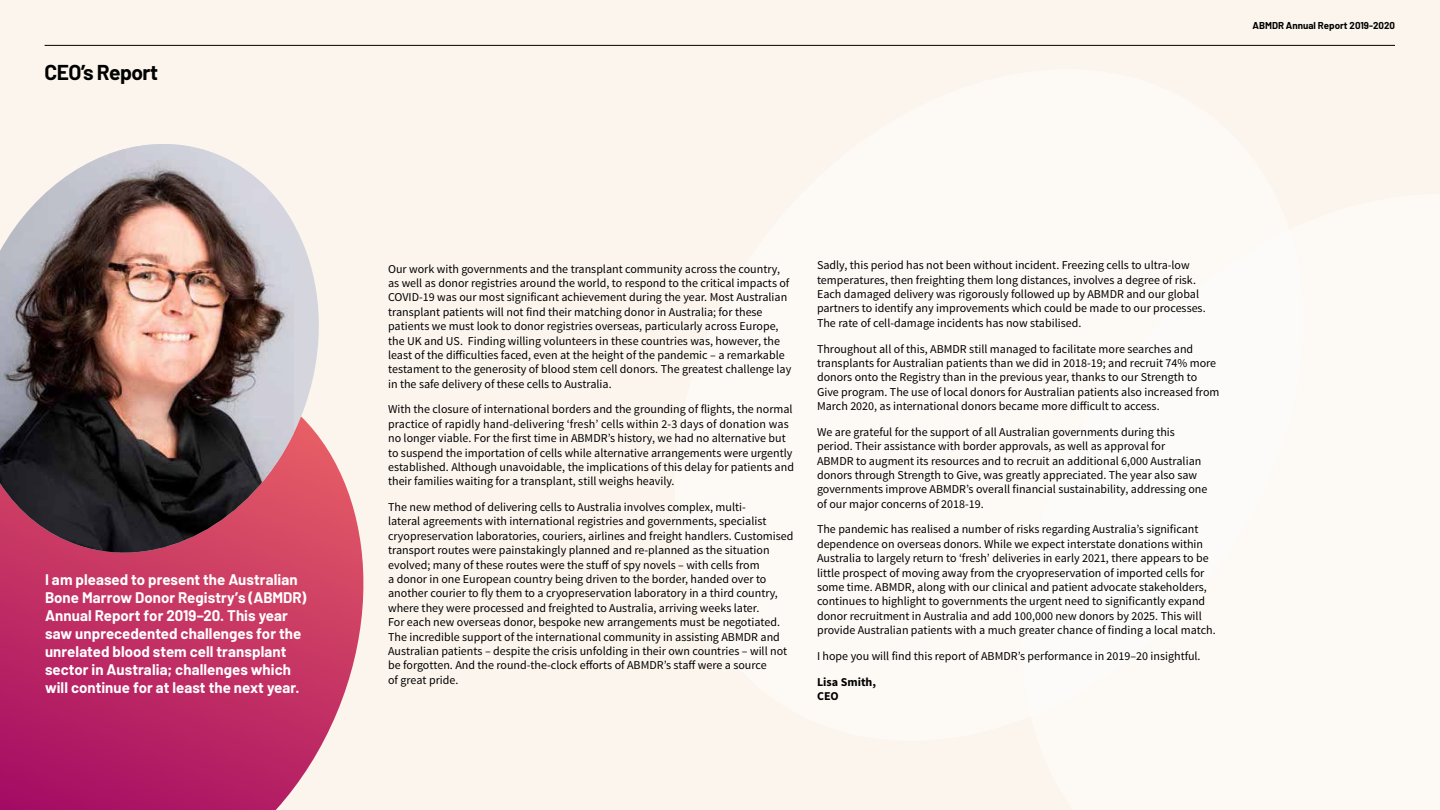
<style>
.page{position:relative;width:1440px;height:810px;background:#fcf5ed}
.page>*{position:absolute;margin:0;border:0;box-sizing:border-box;transform-origin:0 0}
.t1{font:700 21px "Barlow";letter-spacing:-.025em;color:#000}
.t2{font:700 15px/18px "Barlow";letter-spacing:.005em;color:#fff}
.t3{font:12px/14.4px "Source Sans Pro";color:#000}
.t4{font:700 12px/14.4px "Source Sans Pro";color:#000}
.t5{font:700 9.75px "Barlow";color:#000}
</style>
<div class="page">
<svg style="left:0;top:452px;width:364px;height:358px;background:#c33c6f"></svg>
<div style="left:1022px;top:230px;width:281px;height:486px;background:#fdfbf9"></div>
<hr style="left:45px;top:45px;width:1350px;height:1px;background:#000">
<svg style="left:294px;top:225px;width:35px;height:347px"></svg>
<img style="left:0;top:144px;width:294px;height:428px">
<h1 class="t1" style="left:45px;top:57px;width:115px">CEO’s Report</h1>
<p class="t2" style="left:45px;top:569px;width:263px">I am pleased to present the Australian Bone Marrow Donor Registry’s (ABMDR)<br>Annual Report for 2019–20. This year saw unprecedented challenges for the unrelated blood stem cell transplant sector in Australia; challenges which will continue for at least the next year.</p>
<p class="t5" style="left:1252px;top:18px;width:144px">ABMDR Annual Report 2019-2020</p>
<p class="t3" style="left:388px;top:262px;width:405px">Our work with governments and the transplant community across the country, as well as donor registries around the world, to respond to the critical impacts of COVID-19 was our most significant achievement during the year. Most Australian transplant patients will not find their matching donor in Australia; for these patients we must look to donor registries overseas, particularly across Europe, the UK and US. Finding willing volunteers in these countries was, however, the least of the difficulties faced, even at the height of the pandemic – a remarkable testament to the generosity of blood stem cell donors. The greatest challenge lay in the safe delivery of these cells to Australia.</p>
<p class="t3" style="left:388px;top:402px;width:407px">With the closure of international borders and the grounding of flights, the normal practice of rapidly hand-delivering ‘fresh’ cells within 2-3 days of donation was no longer viable. For the first time in ABMDR’s history, we had no alternative but to suspend the importation of cells while alternative arrangements were urgently established. Although unavoidable, the implications of this delay for patients and their families waiting for a transplant, still weighs heavily.</p>
<p class="t3" style="left:388px;top:500px;width:407px">The new method of delivering cells to Australia involves complex, multi-<br>lateral agreements with international registries and governments, specialist cryopreservation laboratories, couriers, airlines and freight handlers. Customised transport routes were painstakingly planned and re-planned as the situation evolved; many of these routes were the stuff of spy novels – with cells from<br>a donor in one European country being driven to the border, handed over to another courier to fly them to a cryopreservation laboratory in a third country, where they were processed and freighted to Australia, arriving weeks later.<br>For each new overseas donor, bespoke new arrangements must be negotiated.<br>The incredible support of the international community in assisting ABMDR and Australian patients – despite the crisis unfolding in their own countries – will not be forgotten. And the round-the-clock efforts of ABMDR’s staff were a source<br>of great pride.</p>
<p class="t3" style="left:817px;top:258px;width:390px">Sadly, this period has not been without incident. Freezing cells to ultra-low temperatures, then freighting them long distances, involves a degree of risk.<br>Each damaged delivery was rigorously followed up by ABMDR and our global partners to identify any improvements which could be made to our processes.<br>The rate of cell-damage incidents has now stabilised.</p>
<p class="t3" style="left:817px;top:342px;width:404px">Throughout all of this, ABMDR still managed to facilitate more searches and transplants for Australian patients than we did in 2018-19; and recruit 74% more donors onto the Registry than in the previous year, thanks to our Strength to Give program. The use of local donors for Australian patients also increased from March 2020, as international donors became more difficult to access.</p>
<p class="t3" style="left:817px;top:425px;width:392px">We are grateful for the support of all Australian governments during this period. Their assistance with border approvals, as well as approval for<br>ABMDR to augment its resources and to recruit an additional 6,000 Australian donors through Strength to Give, was greatly appreciated. The year also saw governments improve ABMDR’s overall financial sustainability, addressing one of our major concerns of 2018-19.</p>
<p class="t3" style="left:817px;top:522px;width:400px">The pandemic has realised a number of risks regarding Australia’s significant dependence on overseas donors. While we expect interstate donations within Australia to largely return to ‘fresh’ deliveries in early 2021, there appears to be little prospect of moving away from the cryopreservation of imported cells for some time. ABMDR, along with our clinical and patient advocate stakeholders, continues to highlight to governments the urgent need to significantly expand donor recruitment in Australia and add 100,000 new donors by 2025. This will provide Australian patients with a much greater chance of finding a local match.</p>
<p class="t3" style="left:817px;top:649px;width:385px">I hope you will find this report of ABMDR’s performance in 2019–20 insightful.</p>
<p class="t4" style="left:817px;top:675px;width:61px">Lisa Smith,<br>CEO</p>
</div>
